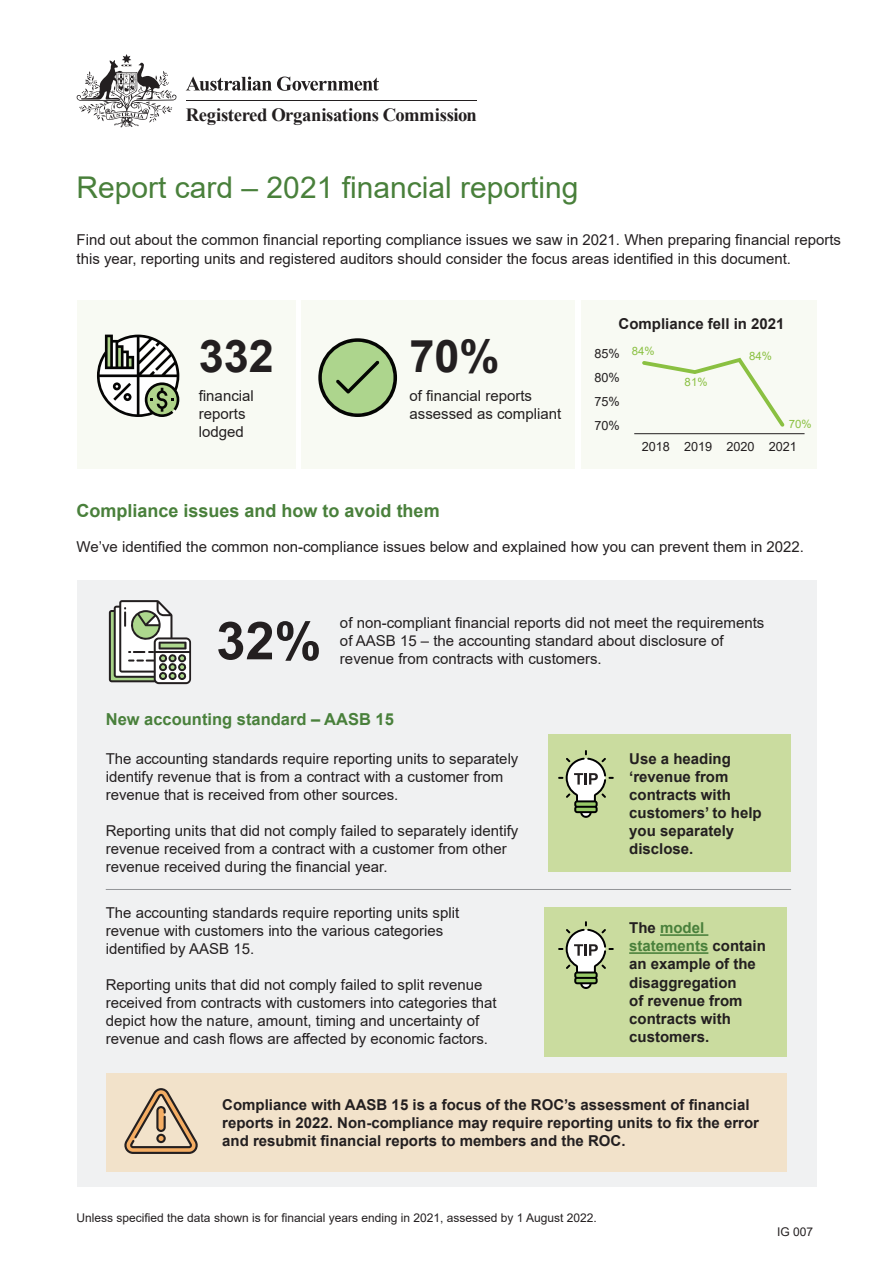
<style>
.page{position:relative;width:893px;height:1263px;background:#fff}
.page>*{position:absolute;margin:0;border:0;box-sizing:border-box;transform-origin:0 0}
.t1{font:700 52.5px "Arial";color:#231f20}
.t2{font:700 45px "Arial";color:#231f20}
.t3{font:30px "Arial";color:#49803b}
.t4{font:700 18.6px "Times New Roman";letter-spacing:-.02em;color:#231f20}
.t5{font:700 18px "Arial";color:#49803b}
.t6{font:700 16.5px "Arial";color:#49803b}
.t7{font:15px/18px "Arial";color:#231f20}
.t8{font:700 15px/18px "Arial";color:#231f20}
.t9{font:12.75px/24px "Arial";color:#231f20;text-align:justify}
.t10{font:12px "Arial";color:#231f20}
.t11{font:11.4px "Arial";color:#8ac041}
.s1{color:#49803b}
</style>
<div class="page">
<div style="left:77px;top:580px;width:739px;height:606px;background:#f0f1f2"></div>
<div style="left:106px;top:1074px;width:681px;height:98px;background:#f2e2ca"></div>
<div style="left:77px;top:300px;width:219px;height:168px;background:#f8faf3"></div>
<div style="left:581px;top:300px;width:235px;height:168px;background:#f8faf3"></div>
<div style="left:301px;top:300px;width:274px;height:168px;background:#f8faf3"></div>
<svg style="left:186px;top:77px;width:193px;height:14px"></svg>
<svg style="left:77px;top:54px;width:100px;height:73px"></svg>
<hr style="left:186px;top:100px;width:290px;height:1px;background:#231f20">
<svg style="left:318px;top:338px;width:79px;height:79px"></svg>
<div style="left:549px;top:735px;width:242px;height:137px;background:#cadc9f"></div>
<div style="left:544px;top:907px;width:243px;height:150px;background:#cadc9f"></div>
<hr style="left:660px;top:934px;width:48px;height:2px;background:#49803b">
<hr style="left:629px;top:952px;width:79px;height:2px;background:#49803b">
<svg style="left:97px;top:335px;width:82px;height:82px"></svg>
<hr style="left:634px;top:433px;width:170px;height:1px;background:#231f20">
<svg style="left:642px;top:357px;width:143px;height:70px"></svg>
<svg style="left:109px;top:600px;width:82px;height:84px"></svg>
<svg style="left:124px;top:1088px;width:74px;height:66px"></svg>
<svg style="left:558px;top:750px;width:56px;height:68px"></svg>
<svg style="left:558px;top:921px;width:56px;height:68px"></svg>
<hr style="left:106px;top:889px;width:685px;height:1px;background:#939598">
<p class="t4" style="left:186px;top:102px;width:293px">Registered Organisations Commission</p>
<h3 class="t3" style="left:77px;top:167px;width:503px">Report card – 2021 financial reporting</h3>
<p class="t7" style="left:77px;top:230px;width:766px;line-height:19.5px">Find out about the common financial reporting compliance issues we saw in 2021. When preparing financial reports this year, reporting units and registered auditors should consider the focus areas identified in this document.</p>
<h2 class="t2" style="left:199px;top:325px;width:77px">332</h2>
<h2 class="t2" style="left:409px;top:325px;width:92px">70%</h2>
<p class="t7" style="left:199px;top:387px;width:57px">financial reports lodged</p>
<p class="t7" style="left:409px;top:387px;width:153px">of financial reports assessed as compliant</p>
<p class="t5" style="left:77px;top:498px;width:365px">Compliance issues and how to avoid them</p>
<p class="t8" style="left:619px;top:315px;width:167px">Compliance fell in 2021</p>
<p class="t9" style="left:594px;top:341px;width:27px">85% 80% 75% 70%</p>
<p class="t11" style="left:632px;top:343px;width:24px">84%</p>
<p class="t11" style="left:685px;top:375px;width:24px">81%</p>
<p class="t11" style="left:749px;top:348px;width:24px">84%</p>
<p class="t11" style="left:789px;top:416px;width:24px">70%</p>
<p class="t9" style="left:642px;top:434px;width:157px">2018 2019 2020 2021</p>
<p class="t7" style="left:77px;top:537px;width:729px">We’ve identified the common non-compliance issues below and explained how you can prevent them in 2022.</p>
<h1 class="t1" style="left:216px;top:604px;width:107px">32%</h1>
<p class="t7" style="left:340px;top:613px;width:426px">of non-compliant financial reports did not meet the requirements of AASB 15 – the accounting standard about disclosure of revenue from contracts with customers.</p>
<p class="t6" style="left:106px;top:707px;width:290px">New accounting standard – AASB 15</p>
<p class="t7" style="left:106px;top:749px;width:414px">The accounting standards require reporting units to separately identify revenue that is from a contract with a customer from revenue that is received from other sources.</p>
<p class="t7" style="left:106px;top:821px;width:414px">Reporting units that did not comply failed to separately identify revenue received from a contract with a customer from other revenue received during the financial year.</p>
<p class="t7" style="left:106px;top:904px;width:355px">The accounting standards require reporting units split revenue with customers into the various categories identified by AASB 15.</p>
<p class="t7" style="left:106px;top:976px;width:392px">Reporting units that did not comply failed to split revenue received from contracts with customers into categories that depict how the nature, amount, timing and uncertainty of revenue and cash flows are affected by economic factors.</p>
<p class="t8" style="left:629px;top:750px;width:134px">Use a heading ‘revenue from contracts with customers’ to help you separately disclose.</p>
<p class="t8" style="left:629px;top:919px;width:138px">The <span class="s1">model statements</span> contain an example of the disaggregation<br>of revenue from contracts with customers.</p>
<p class="t8" style="left:222px;top:1096px;width:538px">Compliance with AASB 15 is a focus of the ROC’s assessment of financial reports in 2022. Non-compliance may require reporting units to fix the error and resubmit financial reports to members and the ROC.</p>
<p class="t10" style="left:77px;top:1210px;width:522px">Unless specified the data shown is for financial years ending in 2021, assessed by 1 August 2022.</p>
<p class="t10" style="left:777px;top:1223px;width:38px">IG 007</p>
</div>
